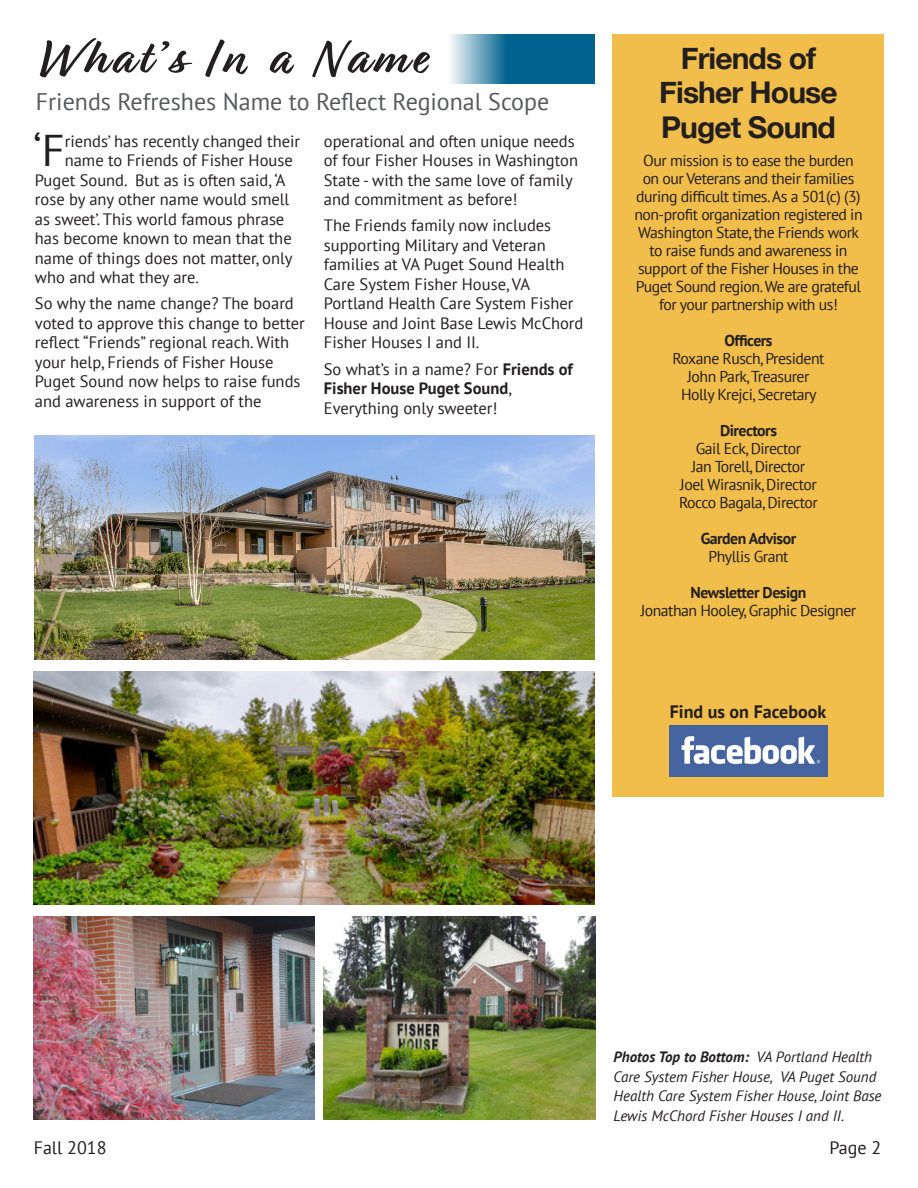
<style>
.page{position:relative;width:918px;height:1188px;background:#fff}
.page>*{position:absolute;margin:0;border:0;box-sizing:border-box;transform-origin:0 0}
.Story_Header{font:700 51px "Relation";letter-spacing:.08em;color:#231f20}
.Body_Copy{font:44.4px "PT Sans";color:#231f20}
.t1{font:700 30px/34.5px "Helvetica Neue";letter-spacing:-.03em;color:#231f20;text-align:center}
.Secondary_Headline_8{font:24px "PT Sans";color:#57585a}
.t2{font:700 18px "PT Sans";color:#231f20}
.t3{font:18px "PT Sans";color:#231f20}
.Body_Copy-2{font:16.5px/19.5px "PT Sans";color:#231f20}
.t4{font:15.75px/18px "PT Sans";letter-spacing:-.03em;color:#231f20;text-align:center}
.t5{font:700 15.75px "PT Sans";letter-spacing:-.03em;color:#231f20}
.Body_Copy-3{font:italic 15px/19.5px "PT Sans";color:#231f20}
.s1{font-weight:700}
</style>
<div class="page">
<div style="left:612px;top:34px;width:272px;height:762px;background:#f1bd4b"></div>
<img style="left:670px;top:725px;width:157px;height:51px">
<svg style="left:451px;top:35px;width:144px;height:49px;background:#2f7ea2"></svg>
<img style="left:34px;top:671px;width:561px;height:234px">
<img style="left:35px;top:435px;width:560px;height:225px">
<img style="left:34px;top:916px;width:281px;height:203px">
<img style="left:324px;top:916px;width:271px;height:203px">
<p class="Story_Header" style="left:39px;top:28px;width:388px">What’s In a Name</p>
<p class="Secondary_Headline_8" style="left:36px;top:86px;width:515px">Friends Refreshes Name to Reflect Regional Scope</p>
<p class="Body_Copy" style="left:33px;top:122px;width:33px">‘F</p>
<p class="Body_Copy-2" style="left:65px;top:131px;width:237px">riends’ has recently changed their</p>
<p class="Body_Copy-2" style="left:65px;top:150px;width:230px">name to Friends of Fisher House</p>
<p class="Body_Copy-2" style="left:35px;top:170px;width:252px">Puget Sound. But as is often said, ‘A</p>
<p class="Body_Copy-2" style="left:35px;top:189px;width:256px">rose by any other name would smell</p>
<p class="Body_Copy-2" style="left:35px;top:209px;width:251px">as sweet’. This world famous phrase</p>
<p class="Body_Copy-2" style="left:35px;top:228px;width:258px">has become known to mean that the</p>
<p class="Body_Copy-2" style="left:35px;top:248px;width:259px">name of things does not matter, only</p>
<p class="Body_Copy-2" style="left:35px;top:267px;width:166px">who and what they are.</p>
<p class="Body_Copy-2" style="left:35px;top:293px;width:271px">So why the name change? The board voted to approve this change to better reflect “Friends” regional reach. With your help, Friends of Fisher House Puget Sound now helps to raise funds and awareness in support of the</p>
<p class="Body_Copy-2" style="left:324px;top:131px;width:256px">operational and often unique needs of four Fisher Houses in Washington<br>State - with the same love of family and commitment as before!</p>
<p class="Body_Copy-2" style="left:324px;top:215px;width:261px">The Friends family now includes supporting Military and Veteran families at VA Puget Sound Health<br>Care System Fisher House, VA<br>Portland Health Care System Fisher<br>House and Joint Base Lewis McChord<br>Fisher Houses I and II.</p>
<p class="Body_Copy-2" style="left:324px;top:359px;width:250px">So what’s in a name? For <span class="s1">Friends of<br>Fisher House Puget Sound</span>,<br>Everything only sweeter!</p>
<p class="t1" style="left:659px;top:41px;width:180px">Friends of<br>Fisher House<br>Puget Sound</p>
<p class="t4" style="left:634px;top:151px;width:230px">Our mission is to ease the burden on our Veterans and their families during difficult times. As a 501(c) (3) non-profit organization registered in Washington State, the Friends work to raise funds and awareness in support of the Fisher Houses in the Puget Sound region. We are grateful for your partnership with us!</p>
<p class="t5" style="left:724px;top:330px;width:50px">Officers</p>
<p class="t4" style="left:672px;top:349px;width:154px">Roxane Rusch, President</p>
<p class="t4" style="left:687px;top:367px;width:124px">John Park, Treasurer</p>
<p class="t4" style="left:681px;top:385px;width:137px">Holly Krejci, Secretary</p>
<p class="t5" style="left:720px;top:420px;width:58px">Directors</p>
<p class="t4" style="left:696px;top:439px;width:107px">Gail Eck, Director</p>
<p class="t4" style="left:692px;top:457px;width:115px">Jan Torell, Director</p>
<p class="t4" style="left:680px;top:475px;width:138px">Joel Wirasnik, Director</p>
<p class="t4" style="left:679px;top:493px;width:140px">Rocco Bagala, Director</p>
<p class="t5" style="left:701px;top:528px;width:97px">Garden Advisor</p>
<p class="t4" style="left:708px;top:547px;width:82px">Phyllis Grant</p>
<p class="t5" style="left:691px;top:582px;width:117px">Newsletter Design</p>
<p class="t4" style="left:641px;top:601px;width:217px">Jonathan Hooley, Graphic Designer</p>
<p class="t2" style="left:670px;top:700px;width:158px">Find us on Facebook</p>
<p class="Body_Copy-3" style="left:614px;top:1047px;width:270px"><span class="s1">Photos Top to Bottom:</span> VA Portland Health Care System Fisher House, VA Puget Sound Health Care System Fisher House, Joint Base Lewis McChord Fisher Houses I and II.</p>
<p class="t3" style="left:34px;top:1136px;width:74px">Fall 2018</p>
<p class="t3" style="left:829px;top:1136px;width:53px">Page 2</p>
</div>
